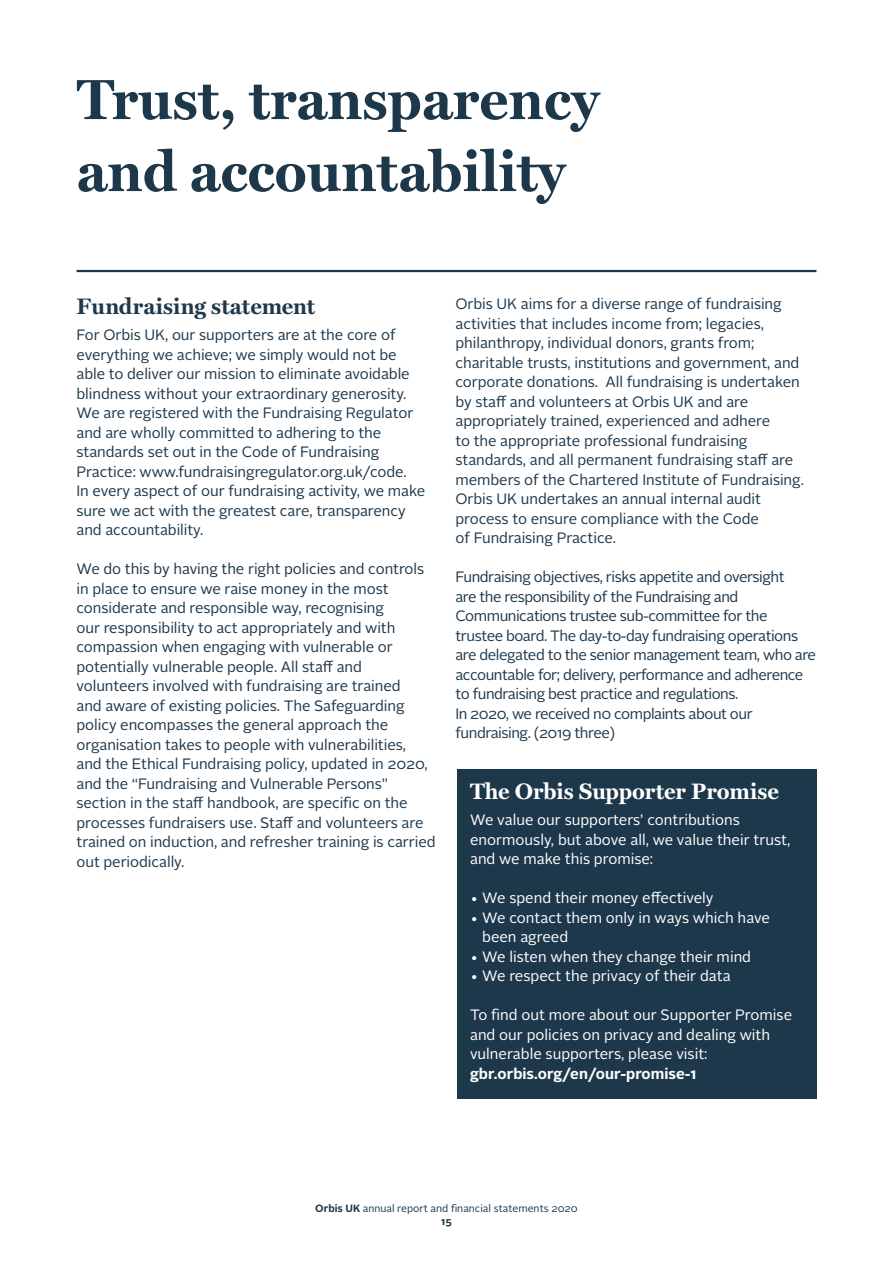
<style>
.page{position:relative;width:893px;height:1263px;background:#fff}
.page>*{position:absolute;margin:0;border:0;box-sizing:border-box;transform-origin:0 0}
.t1{font:700 57px/72px "Miller Text";color:#1e384b}
.t2{font:700 22.5px "Miller Text";letter-spacing:-.005em;color:#fff}
.t3{font:700 22.5px "Miller Text";color:#1e384b}
.t4{font:15px/19.5px "Alright Sans";letter-spacing:-.005em;color:#1e384b}
.t5{font:15px/19.5px "Alright Sans";letter-spacing:-.03em;color:#1e384b}
.t6{font:15px/19.5px "Alright Sans";color:#fff}
.t7{font:700 15px "Alright Sans";color:#fff}
.t8{font:10.5px/12.6px "Alright Sans";color:#1e384b;text-align:center}
.s1{font-weight:700}
</style>
<div class="page">
<div style="left:457px;top:770px;width:360px;height:329px;background:#1e384b"></div>
<hr style="left:77px;top:270px;width:739px;height:2px;background:#1e384b">
<h1 class="t1" style="left:77px;top:63px;width:524px">Trust, transparency and accountability</h1>
<h2 class="t3" style="left:77px;top:293px;width:240px">Fundraising statement</h2>
<p class="t4" style="left:77px;top:326px;width:350px">For Orbis UK, our supporters are at the core of everything we achieve; we simply would not be able to deliver our mission to eliminate avoidable blindness without your extraordinary generosity.<br>We are registered with the Fundraising Regulator and are wholly committed to adhering to the standards set out in the Code of Fundraising Practice: www.fundraisingregulator.org.uk/code.<br>In every aspect of our fundraising activity, we make sure we act with the greatest care, transparency and accountability.</p>
<p class="t4" style="left:77px;top:560px;width:361px">We do this by having the right policies and controls in place to ensure we raise money in the most considerate and responsible way, recognising<br>our responsibility to act appropriately and with compassion when engaging with vulnerable or potentially vulnerable people. All staff and volunteers involved with fundraising are trained<br>and aware of existing policies. The Safeguarding policy encompasses the general approach the organisation takes to people with vulnerabilities,<br>and the Ethical Fundraising policy, updated in 2020, and the “Fundraising and Vulnerable Persons” section in the staff handbook, are specific on the processes fundraisers use. Staff and volunteers are trained on induction, and refresher training is carried out periodically.</p>
<p class="t4" style="left:455px;top:294px;width:350px">Orbis UK aims for a diverse range of fundraising activities that includes income from; legacies, philanthropy, individual donors, grants from; charitable trusts, institutions and government, and corporate donations. All fundraising is undertaken by staff and volunteers at Orbis UK and are appropriately trained, experienced and adhere<br>to the appropriate professional fundraising standards, and all permanent fundraising staff are members of the Chartered Institute of Fundraising.<br>Orbis UK undertakes an annual internal audit process to ensure compliance with the Code<br>of Fundraising Practice.</p>
<p class="t5" style="left:455px;top:567px;width:362px">Fundraising objectives, risks appetite and oversight<br>are the responsibility of the Fundraising and Communications trustee sub-committee for the trustee board. The day-to-day fundraising operations are delegated to the senior management team, who are accountable for; delivery, performance and adherence to fundraising best practice and regulations.<br>In 2020, we received n0 complaints about our fundraising. (2019 three)</p>
<h2 class="t2" style="left:470px;top:778px;width:310px">The Orbis Supporter Promise</h2>
<p class="t6" style="left:470px;top:810px;width:322px">We value our supporters’ contributions enormously, but above all, we value their trust, and we make this promise:</p>
<p class="t6" style="left:470px;top:888px;width:245px">• We spend their money effectively</p>
<p class="t6" style="left:482px;top:908px;width:289px;text-indent:-12px">• We contact them only in ways which have been agreed</p>
<p class="t6" style="left:470px;top:947px;width:283px">• We listen when they change their mind</p>
<p class="t6" style="left:470px;top:966px;width:262px">• We respect the privacy of their data</p>
<p class="t6" style="left:470px;top:1005px;width:324px">To find out more about our Supporter Promise and our policies on privacy and dealing with vulnerable supporters, please visit:</p>
<p class="t7" style="left:470px;top:1063px;width:228px">gbr.orbis.org/en/our-promise-1</p>
<p class="t8" style="left:315px;top:1202px;width:264px"><span class="s1">Orbis UK</span> annual report and financial statements 2020<br><span class="s1">15</span></p>
</div>
